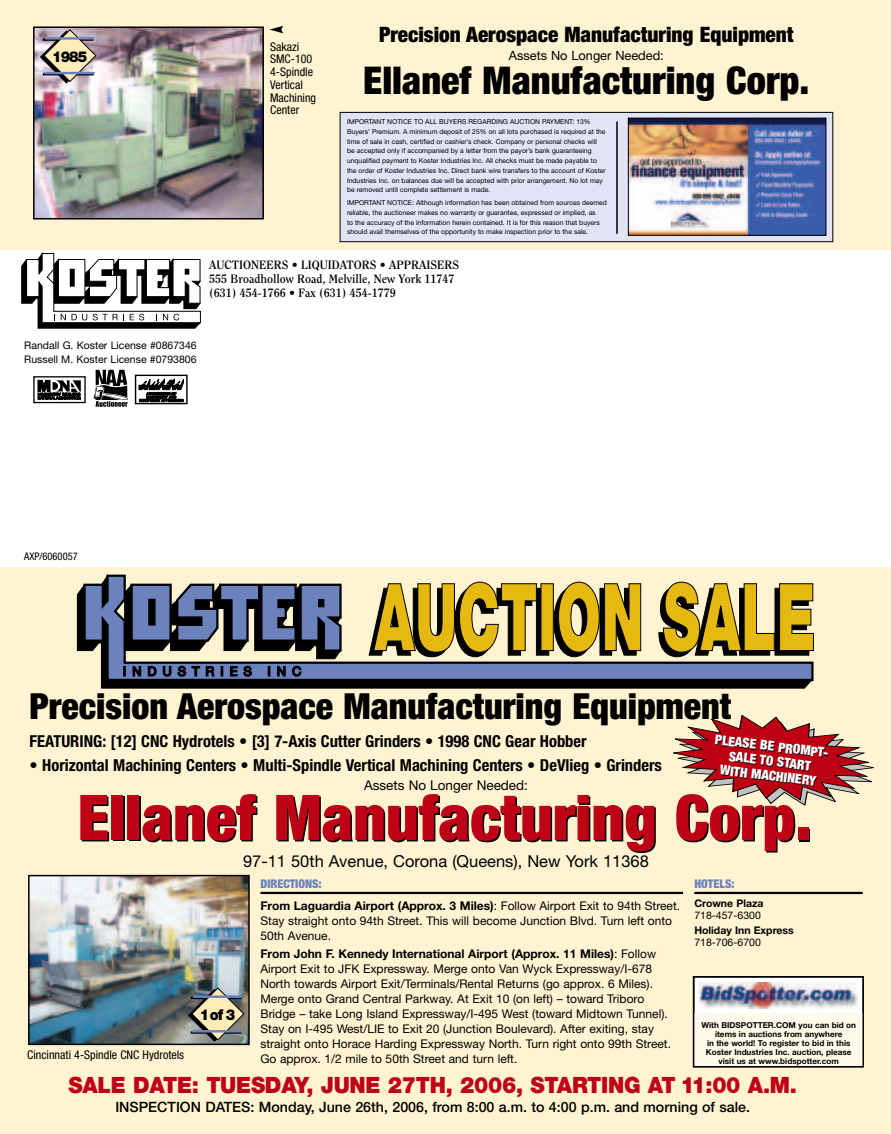
<style>
.page{position:relative;width:891px;height:1134px;background:#fff3d1}
.page>*{position:absolute;margin:0;border:0;box-sizing:border-box;transform-origin:0 0}
.t1{font:900 condensed 63px "Helvetica Neue LT Std";color:#000}
.t2{font:900 condensed 38.25px "Helvetica Neue LT Std";color:#000}
.t3{font:900 condensed 36px "Helvetica Neue LT Std";color:#000}
.t4{font:900 22.5px "Helvetica Neue LT Std";letter-spacing:-.015em;color:#be0114;scale:.95 1}
.t5{font:900 condensed 21.3px "Helvetica Neue LT Std";color:#000}
.t6{font:700 condensed 16.5px "Helvetica Neue LT Std";color:#000}
.t7{font:16.5px "Helvetica Neue LT Std";color:#000}
.t8{font:900 15px "Helvetica Neue LT Std";letter-spacing:-.065em;color:#000;scale:.95 1}
.t9{font:500 14.25px "Helvetica Neue LT Std";color:#000}
.t10{font:900 condensed 13.5px/14.7px "Helvetica Neue LT Std";color:#fff;text-align:center}
.t11{font:13.5px "Helvetica Neue LT Std";color:#000}
.t12{font:12.75px "Helvetica Neue LT Std";color:#000}
.t13{font:12px/15px "Helvetica Neue LT Std";color:#000}
.t14{font:700 12px/14.4px "Clearface Std";color:#000}
.t15{font:700 12px/21.5px "Helvetica Neue LT Std";color:#000}
.t16{font:condensed 12px/12.8px "Helvetica Neue LT Std";color:#000}
.t17{font:900 condensed 12px "Helvetica Neue LT Std";color:#6b82bd}
.t18{font:10.5px/13.5px "Helvetica Neue LT Std";color:#000}
.t19{font:700 10.5px "Helvetica Neue LT Std";color:#000}
.t20{font:condensed 10.5px "Helvetica Neue LT Std";color:#000}
.t21{font:700 8.1px/9px "Helvetica Neue LT Std";color:#000;text-align:center}
.t22{font:6.75px/9.8px "Helvetica Neue LT Std";color:#000}
.s1{font-weight:900;font-stretch:condensed;color:#6b82bd}
.s2{font-weight:400}
.s3{font-weight:700}
</style>
<div class="page">
<div style="left:0;top:251px;width:891px;height:316px;background:#fff"></div>
<svg style="left:22px;top:253px;width:179px;height:75px"></svg>
<svg style="left:77px;top:587px;width:734px;height:101px;background:#11100e"></svg>
<svg style="left:82px;top:575px;width:732px;height:107px"></svg>
<svg style="left:122px;top:583px;width:221px;height:95px;background:#5d667c"></svg>
<svg style="left:368px;top:581px;width:446px;height:77px"></svg>
<img style="left:36px;top:30px;width:225px;height:187px">
<div style="left:33px;top:27px;width:231px;height:193px;border:2px solid #000"></div>
<img style="left:31px;top:878px;width:216px;height:164px">
<div style="left:28px;top:875px;width:222px;height:170px;border:2px solid #000"></div>
<div style="left:340px;top:112px;width:493px;height:130px;background:#e2e3f5"></div>
<div style="left:340px;top:112px;width:493px;height:130px;border:1px solid #000"></div>
<hr style="left:616px;top:121px;width:2px;height:113px;background:#000">
<img style="left:630px;top:120px;width:194px;height:114px">
<div style="left:628px;top:118px;width:198px;height:118px;border:1px solid #000"></div>
<hr style="left:260px;top:892px;width:423px;height:2px;background:#000">
<hr style="left:694px;top:892px;width:169px;height:2px;background:#000">
<svg style="left:269px;top:26px;width:14px;height:7px"></svg>
<div style="left:33px;top:376px;width:53px;height:27px;border:1px solid #000"></div>
<svg style="left:37px;top:380px;width:44px;height:20px"></svg>
<svg style="left:94px;top:370px;width:34px;height:37px"></svg>
<svg style="left:139px;top:378px;width:45px;height:24px"></svg>
<div style="left:135px;top:375px;width:53px;height:29px;border:1px solid #000"></div>
<svg style="left:696px;top:979px;width:165px;height:35px"></svg>
<div style="left:699px;top:981px;width:158px;height:30px;background:#fff"></div>
<img style="left:699px;top:983px;width:158px;height:25px">
<div style="left:694px;top:1014px;width:169px;height:53px;background:#fffae9"></div>
<div style="left:693px;top:976px;width:171px;height:92px;border:2px solid #000"></div>
<svg style="left:188px;top:987px;width:56px;height:55px;background:#a6a18a"></svg>
<hr style="left:193px;top:995px;width:49px;height:3px;background:#6b82bd">
<hr style="left:193px;top:1030px;width:49px;height:3px;background:#6b82bd">
<svg style="left:40px;top:29px;width:56px;height:54px;background:#c6b7a5"></svg>
<hr style="left:45px;top:37px;width:49px;height:3px;background:#6b82bd">
<hr style="left:45px;top:72px;width:49px;height:2px;background:#6b82bd">
<svg style="left:673px;top:715px;width:201px;height:91px"></svg>
<h3 class="t8" style="left:52px;top:51px;width:39px">1985</h3>
<h3 class="t16" style="left:270px;top:41px;width:47px">Sakazi<br>SMC-100<br>4-Spindle<br>Vertical<br>Machining<br>Center</h3>
<h3 class="t5" style="left:379px;top:27px;width:416px">Precision Aerospace Manufacturing Equipment</h3>
<h3 class="t12" style="left:509px;top:50px;width:156px">Assets No Longer Needed:</h3>
<h2 class="t2" style="left:363px;top:66px;width:448px">Ellanef Manufacturing Corp.</h2>
<p class="t22" style="left:347px;top:117px;width:260px">IMPORTANT NOTICE TO ALL BUYERS REGARDING AUCTION PAYMENT: 13% Buyers’ Premium. A minimum deposit of 25% on all lots purchased is required at the time of sale in cash, certified or cashier’s check. Company or personal checks will be accepted only if accompanied by a letter from the payor’s bank guaranteeing unqualified payment to Koster Industries Inc. All checks must be made payable to the order of Koster Industries Inc. Direct bank wire transfers to the account of Koster Industries Inc. on balances due will be accepted with prior arrangement. No lot may be removed until complete settlement is made.</p>
<p class="t22" style="left:347px;top:198px;width:261px">IMPORTANT NOTICE: Although information has been obtained from sources deemed reliable, the auctioneer makes no warranty or guarantee, expressed or implied, as<br>to the accuracy of the information herein contained. It is for this reason that buyers should avail themselves of the opportunity to make inspection prior to the sale.</p>
<h3 class="t14" style="left:209px;top:258px;width:251px">AUCTIONEERS • LIQUIDATORS • APPRAISERS<br>555 Broadhollow Road, Melville, New York 11747 (631) 454-1766 • Fax (631) 454-1779</h3>
<h3 class="t18" style="left:24px;top:340px;width:174px">Randall G. Koster License #0867346<br>Russell M. Koster License #0793806</h3>
<h3 class="t20" style="left:24px;top:552px;width:55px">AXP/6060057</h3>
<h3 class="t3" style="left:30px;top:693px;width:703px">Precision Aerospace Manufacturing Equipment</h3>
<h3 class="t6" style="left:30px;top:735px;width:558px">FEATURING: [12] CNC Hydrotels • [3] 7-Axis Cutter Grinders • 1998 CNC Gear Hobber</h3>
<h3 class="t6" style="left:30px;top:759px;width:634px">• Horizontal Machining Centers • Multi-Spindle Vertical Machining Centers • DeVlieg • Grinders</h3>
<h3 class="t10" style="left:716px;top:733px;width:115px;rotate:7deg">PLEASE BE PROMPT-<br>SALE TO START<br>WITH MACHINERY</h3>
<h3 class="t11" style="left:364px;top:780px;width:165px">Assets No Longer Needed:</h3>
<h1 class="t1" style="left:79px;top:796px;width:735px">Ellanef Manufacturing Corp.</h1>
<h3 class="t7" style="left:243px;top:854px;width:407px">97-11 50th Avenue, Corona (Queens), New York 11368</h3>
<h3 class="t16" style="left:27px;top:1050px;width:158px">Cincinnati 4-Spindle CNC Hydrotels</h3>
<h3 class="t8" style="left:200px;top:1009px;width:39px">1of3</h3>
<h3 class="t15" style="left:260px;top:874px;width:421px"><span class="s1">DIRECTIONS:<br></span>From Laguardia Airport (Approx. 3 Miles)<span class="s2">: Follow Airport Exit to 94th Street.</span></h3>
<h3 class="t13" style="left:260px;top:914px;width:413px">Stay straight onto 94th Street. This will become Junction Blvd. Turn left onto<br>50th Avenue.</h3>
<p class="t13" style="left:260px;top:947px;width:412px"><span class="s3">From John F. Kennedy International Airport (Approx. 11 Miles)</span>: Follow Airport Exit to JFK Expressway. Merge onto Van Wyck Expressway/I-678<br>North towards Airport Exit/Terminals/Rental Returns (go approx. 6 Miles).<br>Merge onto Grand Central Parkway. At Exit 10 (on left) – toward Triboro Bridge – take Long Island Expressway/I-495 West (toward Midtown Tunnel).<br>Stay on I-495 West/LIE to Exit 20 (Junction Boulevard). After exiting, stay straight onto Horace Harding Expressway North. Turn right onto 99th Street.<br>Go approx. 1/2 mile to 50th Street and turn left.</p>
<h3 class="t17" style="left:694px;top:879px;width:42px">HOTELS:</h3>
<h3 class="t19" style="left:694px;top:899px;width:71px">Crowne Plaza</h3>
<h3 class="t18" style="left:694px;top:909px;width:68px">718-457-6300</h3>
<h3 class="t19" style="left:694px;top:926px;width:101px">Holiday Inn Express</h3>
<h3 class="t18" style="left:694px;top:936px;width:68px">718-706-6700</h3>
<p class="t21" style="left:701px;top:1021px;width:156px">With BIDSPOTTER.COM you can bid on items in auctions from anywhere<br>in the world! To register to bid in this Koster Industries Inc. auction, please visit us at www.bidspotter.com</p>
<h3 class="t4" style="left:69px;top:1077px;width:768px">SALE DATE: TUESDAY, JUNE 27TH, 2006, STARTING AT 11:00 A.M.</h3>
<h3 class="t9" style="left:115px;top:1102px;width:636px">INSPECTION DATES: Monday, June 26th, 2006, from 8:00 a.m. to 4:00 p.m. and morning of sale.</h3>
</div>
